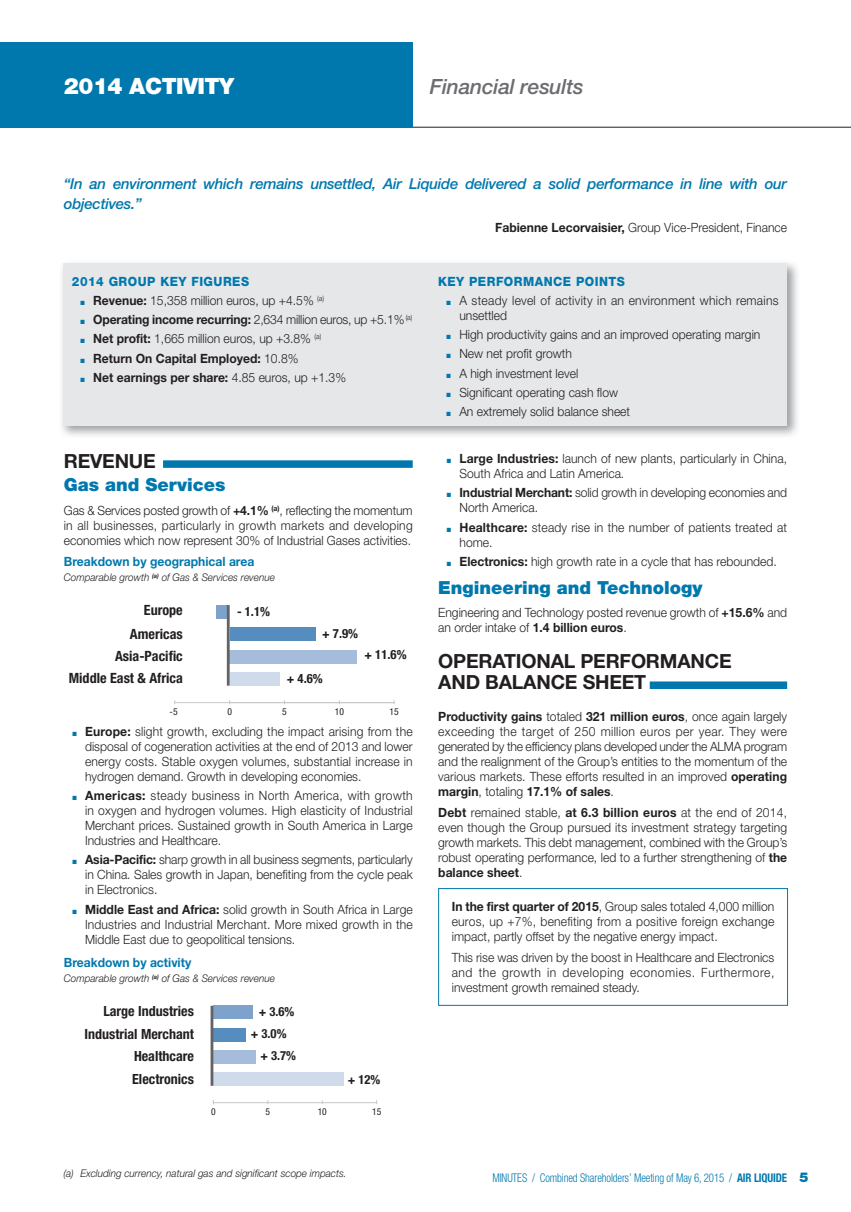
<style>
.page{position:relative;width:851px;height:1212px;background:#fff}
.page>*{position:absolute;margin:0;border:0;box-sizing:border-box;transform-origin:0 0}
.t1{font:900 22.5px "Helvetica Neue LT Std";letter-spacing:-.02em;color:#fff}
.t2{font:italic 500 21px "Helvetica Neue LT Std";letter-spacing:-.01em;color:#6c6d70}
.t3{font:700 19.5px/21px "Helvetica Neue LT Std";letter-spacing:-.01em;color:#231f20}
.t4{font:900 18px "Helvetica Neue LT Std";color:#0078ae}
.t5{font:italic 500 15px/19.5px "Helvetica Neue LT Std";letter-spacing:-.02em;color:#0078ae}
.t6{font:700 condensed 14.1px/22.6px "Helvetica Neue LT Std";color:#231f20;text-align:right}
.t7{font:300 12.75px/15px "Helvetica Neue LT Std";color:#231f20;text-align:justify;scale:.95 1}
.t8{font:700 12.75px "Helvetica Neue LT Std";color:#231f20;scale:.95 1}
.t9{font:300 12.75px/15px "Helvetica Neue LT Std";letter-spacing:.02em;color:#231f20;scale:.95 1}
.t10{font:700 12.75px "Helvetica Neue LT Std";color:#0078ae;scale:.95 1}
.t11{font:800 12.75px "Helvetica Neue LT Std";letter-spacing:.04em;color:#0078ae;scale:.95 1}
.t12{font:700 condensed 12.75px "Helvetica Neue LT Std";color:#231f20}
.t13{font:700 condensed 12.6px "Helvetica Neue LT Std";color:#231f20}
.t14{font:300 condensed 12px "Helvetica Neue LT Std";letter-spacing:-.01em;color:#0078ae;scale:.9 1}
.t15{font:italic 300 10.5px "Helvetica Neue LT Std";color:#231f20;scale:.95 1}
.t16{font:condensed 9.6px "Helvetica Neue LT Std";color:#231f20}
.t17{font:6px "Zapf Dingbats Std";color:#0078ae;scale:.95 1}
.s1{font-weight:700}
.s2{color:#0078ae}
.s3{font-weight:300}
.s4{font-weight:900;font-stretch:normal;font-size:13.5px}
</style>
<div class="page">
<hr style="left:0;top:127px;width:850px;height:1px;background:#231f20">
<div style="left:0;top:43px;width:412px;height:85px;background:#0078ae"></div>
<div style="left:230px;top:672px;width:49px;height:14px;background:#cfdbeb"></div>
<div style="left:230px;top:650px;width:126px;height:13px;background:#a5bcdb"></div>
<div style="left:230px;top:627px;width:85px;height:14px;background:#558dbf"></div>
<div style="left:216px;top:605px;width:11px;height:13px;background:#7da3cc"></div>
<hr style="left:227px;top:605px;width:3px;height:81px;background:#636366">
<hr style="left:175px;top:702px;width:219px;height:1px;background:#c7c8ca">
<div style="left:213px;top:1072px;width:131px;height:14px;background:#cfdbeb"></div>
<div style="left:213px;top:1050px;width:42px;height:13px;background:#a5bcdb"></div>
<div style="left:213px;top:1028px;width:33px;height:13px;background:#558dbf"></div>
<div style="left:213px;top:1006px;width:40px;height:13px;background:#7da3cc"></div>
<hr style="left:210px;top:1006px;width:3px;height:80px;background:#636366">
<hr style="left:213px;top:1102px;width:163px;height:1px;background:#c7c8ca">
<div style="left:438px;top:888px;width:349px;height:118px;border:1px solid #0078ae"></div>
<div style="left:163px;top:460px;width:249px;height:8px;background:#0078ae"></div>
<div style="left:649px;top:681px;width:138px;height:8px;background:#0078ae"></div>
<img style="left:62px;top:263px;width:736px;height:173px">
<div style="left:63px;top:264px;width:724px;height:162px;background:#e6e7e9"></div>
<h1 class="t1" style="left:64px;top:78px;width:172px">2014 ACTIVITY</h1>
<h2 class="t2" style="left:429px;top:79px;width:155px">Financial results</h2>
<p class="t5" style="left:64px;top:176px;width:724px">“In an environment which remains unsettled, Air Liquide delivered a solid performance in line with our objectives.”</p>
<p class="t7" style="left:495px;top:222px;width:309px"><span class="s1">Fabienne Lecorvaisier,</span> Group Vice-President, Finance</p>
<p class="t11" style="left:72px;top:276px;width:188px">2014 GROUP KEY FIGURES</p>
<p class="t7" style="left:80px;top:294px;width:258px"><span class="s2">■</span> <span class="s1">Revenue:</span> 15,358 million euros, up +4.5% <sup>(a)</sup></p>
<p class="t8" style="left:80px;top:315px;width:351px"><span class="s2">■</span> Operating income recurring: <span class="s3">2,634 million euros, up +5.1%</span> <sup>(a)</sup></p>
<p class="t7" style="left:80px;top:333px;width:255px"><span class="s2">■</span> <span class="s1">Net profit:</span> 1,665 million euros, up +3.8% <sup>(a)</sup></p>
<p class="t8" style="left:80px;top:353px;width:231px"><span class="s2">■</span> Return On Capital Employed: <span class="s3">10.8%</span></p>
<p class="t8" style="left:80px;top:373px;width:281px"><span class="s2">■</span> Net earnings per share: <span class="s3">4.85 euros, up +1.3%</span></p>
<h3 class="t3" style="left:64px;top:453px;width:94px">REVENUE</h3>
<h3 class="t4" style="left:64px;top:479px;width:163px">Gas and Services</h3>
<p class="t7" style="left:64px;top:504px;width:369px">Gas &amp; Services posted growth of <span class="s1">+4.1%</span> <sup>(a)</sup>, reflecting the momentum in all businesses, particularly in growth markets and developing economies which now represent 30% of Industrial Gases activities.</p>
<p class="t10" style="left:64px;top:557px;width:202px">Breakdown by geographical area</p>
<p class="t15" style="left:64px;top:574px;width:224px">Comparable growth <sup>(a)</sup> of Gas &amp; Services revenue</p>
<p class="t6" style="left:69px;top:601px;width:116px">Europe<br>Americas<br>Asia-Pacific<br>Middle East &amp; Africa</p>
<p class="t12" style="left:237px;top:607px;width:34px">- 1.1%</p>
<p class="t12" style="left:322px;top:629px;width:37px">+ 7.9%</p>
<p class="t12" style="left:287px;top:673px;width:37px">+ 4.6%</p>
<p class="t12" style="left:364px;top:650px;width:43px">+ 11.6%</p>
<p class="t16" style="left:170px;top:709px;width:9px">-5</p>
<p class="t16" style="left:335px;top:709px;width:11px">10</p>
<p class="t16" style="left:389px;top:709px;width:11px">15</p>
<p class="t16" style="left:227px;top:709px;width:6px">0</p>
<p class="t16" style="left:282px;top:709px;width:6px">5</p>
<p class="t7" style="left:85px;top:725px;width:346px"><span class="s1">Europe:</span> slight growth, excluding the impact arising from the disposal of cogeneration activities at the end of 2013 and lower energy costs. Stable oxygen volumes, substantial increase in hydrogen demand. Growth in developing economies.</p>
<p class="t7" style="left:85px;top:789px;width:346px;text-indent:-13px"><span class="s2">■</span> <span class="s1">Americas:</span> steady business in North America, with growth in oxygen and hydrogen volumes. High elasticity of Industrial Merchant prices. Sustained growth in South America in Large Industries and Healthcare.</p>
<p class="t7" style="left:85px;top:854px;width:346px;text-indent:-13px"><span class="s2">■</span> <span class="s1">Asia-Pacific:</span> sharp growth in all business segments, particularly in China. Sales growth in Japan, benefiting from the cycle peak in Electronics.</p>
<p class="t7" style="left:85px;top:903px;width:346px;text-indent:-13px"><span class="s2">■</span> <span class="s1">Middle East and Africa:</span> solid growth in South Africa in Large Industries and Industrial Merchant. More mixed growth in the Middle East due to geopolitical tensions.</p>
<p class="t10" style="left:64px;top:958px;width:136px">Breakdown by activity</p>
<p class="t15" style="left:64px;top:974px;width:224px">Comparable growth <sup>(a)</sup> of Gas &amp; Services revenue</p>
<p class="t17" style="left:72px;top:730px;width:6px">■</p>
<p class="t6" style="left:84px;top:1001px;width:111px">Large Industries<br>Industrial Merchant<br>Healthcare<br>Electronics</p>
<p class="t13" style="left:259px;top:1007px;width:37px">+ 3.6%</p>
<p class="t13" style="left:251px;top:1029px;width:37px">+ 3.0%</p>
<p class="t13" style="left:260px;top:1051px;width:37px">+ 3.7%</p>
<p class="t13" style="left:348px;top:1074px;width:34px">+ 12%</p>
<p class="t16" style="left:211px;top:1108px;width:6px">0</p>
<p class="t16" style="left:265px;top:1108px;width:6px">5</p>
<p class="t16" style="left:317px;top:1108px;width:11px">10</p>
<p class="t16" style="left:372px;top:1108px;width:11px">15</p>
<p class="t15" style="left:63px;top:1170px;width:299px">(a) Excluding currency, natural gas and significant scope impacts.</p>
<p class="t11" style="left:438px;top:276px;width:198px">KEY PERFORMANCE POINTS</p>
<p class="t9" style="left:459px;top:294px;width:337px;text-indent:-13px"><span class="s2">■</span> A steady level of activity in an environment which remains unsettled</p>
<p class="t7" style="left:446px;top:329px;width:332px"><span class="s2">■</span> High productivity gains and an improved operating margin</p>
<p class="t7" style="left:446px;top:348px;width:134px"><span class="s2">■</span> New net profit growth</p>
<p class="t7" style="left:446px;top:367px;width:140px"><span class="s2">■</span> A high investment level</p>
<p class="t7" style="left:446px;top:386px;width:182px"><span class="s2">■</span> Significant operating cash flow</p>
<p class="t7" style="left:446px;top:406px;width:195px"><span class="s2">■</span> An extremely solid balance sheet</p>
<p class="t7" style="left:459px;top:453px;width:346px;text-indent:-13px"><span class="s2">■</span> <span class="s1">Large Industries:</span> launch of new plants, particularly in China,<br>South Africa and Latin America.</p>
<p class="t7" style="left:459px;top:487px;width:346px;text-indent:-13px"><span class="s2">■</span> <span class="s1">Industrial Merchant:</span> solid growth in developing economies and<br>North America.</p>
<p class="t7" style="left:459px;top:521px;width:346px;text-indent:-13px"><span class="s2">■</span> <span class="s1">Healthcare:</span> steady rise in the number of patients treated at home.</p>
<p class="t7" style="left:446px;top:555px;width:349px"><span class="s2">■</span> <span class="s1">Electronics:</span> high growth rate in a cycle that has rebounded.</p>
<h3 class="t4" style="left:438px;top:581px;width:266px">Engineering and Technology</h3>
<p class="t7" style="left:438px;top:607px;width:369px">Engineering and Technology posted revenue growth of <span class="s1">+15.6%</span> and an order intake of <span class="s1">1.4 billion euros</span>.</p>
<h3 class="t3" style="left:438px;top:653px;width:295px">OPERATIONAL PERFORMANCE<br>AND BALANCE SHEET</h3>
<p class="t7" style="left:438px;top:710px;width:369px"><span class="s1">Productivity gains</span> totaled <span class="s1">321 million euros</span>, once again largely exceeding the target of 250 million euros per year. They were generated by the efficiency plans developed under the ALMA program and the realignment of the Group’s entities to the momentum of the various markets. These efforts resulted in an improved <span class="s1">operating margin</span>, totaling <span class="s1">17.1% of sales</span>.</p>
<p class="t7" style="left:438px;top:807px;width:369px"><span class="s1">Debt</span> remained stable, <span class="s1">at 6.3 billion euros</span> at the end of 2014, even though the Group pursued its investment strategy targeting growth markets. This debt management, combined with the Group’s robust operating performance, led to a further strengthening of <span class="s1">the balance sheet</span>.</p>
<p class="t7" style="left:451px;top:900px;width:341px"><span class="s1">In the first quarter of 2015</span>, Group sales totaled 4,000 million euros, up +7%, benefiting from a positive foreign exchange impact, partly offset by the negative energy impact.</p>
<p class="t7" style="left:451px;top:952px;width:341px">This rise was driven by the boost in Healthcare and Electronics and the growth in developing economies. Furthermore, investment growth remained steady.</p>
<p class="t14" style="left:492px;top:1174px;width:352px">MINUTES / Combined Shareholders’ Meeting of May 6, 2015 / <span class="s1">AIR LIQUIDE</span> <span class="s4">5</span></p>
</div>
